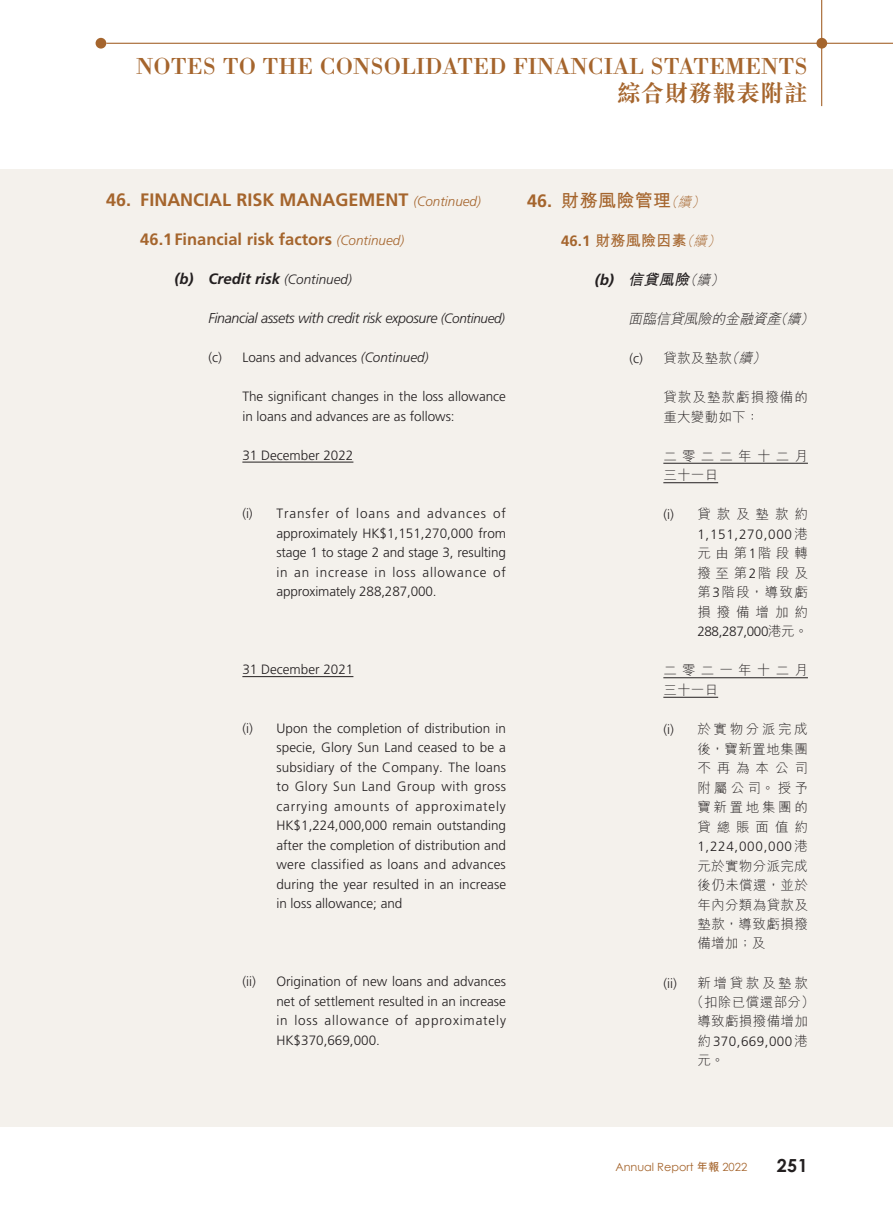
<style>
.page{position:relative;width:893px;height:1212px;background:#fff}
.page>*{position:absolute;margin:0;border:0;box-sizing:border-box;transform-origin:0 0}
.t1{font:24px "Bodoni Std";color:#a5652d}
.t2{font:700 24px "M Sung HK";letter-spacing:-.005em;color:#a5652d}
.t3{font:700 18px "Frutiger LT Std";color:#a5652d}
.t4{font:700 18px "M Hei HK";letter-spacing:.02em;color:#a5652d}
.t5{font:700 18px "Century Gothic";color:#231f20}
.t6{font:700 16.5px "Frutiger LT Std";color:#a5652d}
.t7{font:italic 700 15px "Frutiger LT Std";color:#231f20}
.t8{font:700 15px "M Hei HK";letter-spacing:.02em;color:#a5652d}
.t9{font:italic 700 15px "M Hei HK";color:#231f20}
.t10{font:italic 300 14.25px "Frutiger LT Std";letter-spacing:-.025em;color:#231f20}
.t11{font:italic 300 14.25px "M Hei HK";color:#231f20}
.t12{font:300 13.5px/19.5px "Frutiger LT Std";color:#231f20;text-align:justify}
.t13{font:300 13.5px/19.5px "M Hei HK";letter-spacing:.08em;color:#231f20;text-align:justify}
.t14{font:300 13.5px "Frutiger LT Std";letter-spacing:.05em;color:#231f20}
.t15{font:300 13.5px/19.5px "M Hei HK";letter-spacing:.385em;color:#231f20}
.t16{font:300 13.5px/19.5px "M Hei HK";letter-spacing:.03em;color:#231f20;text-align:center}
.t17{font:300 13.5px "Frutiger LT Std";letter-spacing:-.03em;color:#231f20}
.t18{font:300 13.5px "Frutiger LT Std";letter-spacing:.03em;color:#231f20}
.t19{font:11.25px "Century Gothic";color:#a5652d}
.s1{font-weight:300;font-style:italic;font-size:13.5px}
.s2{font-weight:300;font-size:13.5px}
.s3{font-size:13.5px}
.s4{font-style:italic}
.s5{font-family:"Frutiger LT Std"}
.s6{font-family:"M Hei HK"}
.s7{font-family:"M Hei HK";font-weight:700}
</style>
<div class="page">
<div style="left:0;top:170px;width:893px;height:957px;background:#f4f1ec"></div>
<hr style="left:106px;top:43px;width:787px;height:1px;background:#a5652d">
<div style="left:96px;top:38px;width:10px;height:11px;background:#a5652d;border-radius:50%"></div>
<div style="left:816px;top:38px;width:11px;height:11px;background:#a5652d;border-radius:50%"></div>
<hr style="left:821px;top:0;width:1px;height:106px;background:#a5652d">
<hr style="left:242px;top:462px;width:111px;height:1px;background:#231f20">
<hr style="left:242px;top:676px;width:111px;height:1px;background:#231f20">
<hr style="left:663px;top:463px;width:145px;height:1px;background:#231f20">
<hr style="left:663px;top:482px;width:55px;height:1px;background:#231f20">
<hr style="left:663px;top:677px;width:145px;height:1px;background:#231f20">
<hr style="left:663px;top:697px;width:55px;height:1px;background:#231f20">
<h1 class="t1" style="left:136px;top:52px;width:673px">NOTES TO THE CONSOLIDATED FINANCIAL STATEMENTS</h1>
<h1 class="t2" style="left:617px;top:81px;width:193px">綜合財務報表附註</h1>
<h2 class="t3" style="left:106px;top:189px;width:376px">46. FINANCIAL RISK MANAGEMENT <span class="s1">(Continued)</span></h2>
<p class="t6" style="left:140px;top:230px;width:265px">46.1Financial risk factors <span class="s1">(Continued)</span></p>
<p class="t7" style="left:174px;top:270px;width:179px">(b) Credit risk <span class="s2">(Continued)</span></p>
<p class="t10" style="left:208px;top:310px;width:298px">Financial assets with credit risk exposure <span class="s3">(Continued)</span></p>
<p class="t12" style="left:208px;top:348px;width:222px">(c) Loans and advances <span class="s4">(Continued)</span></p>
<p class="t12" style="left:242px;top:387px;width:265px">The significant changes in the loss allowance in loans and advances are as follows:</p>
<p class="t12" style="left:242px;top:446px;width:113px">31 December 2022</p>
<p class="t12" style="left:276px;top:504px;width:231px;text-indent:-34px">(i) Transfer of loans and advances of approximately HK$1,151,270,000 from stage 1 to stage 2 and stage 3, resulting in an increase in loss allowance of approximately 288,287,000.</p>
<p class="t12" style="left:242px;top:660px;width:113px">31 December 2021</p>
<p class="t12" style="left:276px;top:719px;width:231px;text-indent:-34px">(i) Upon the completion of distribution in specie, Glory Sun Land ceased to be a subsidiary of the Company. The loans to Glory Sun Land Group with gross carrying amounts of approximately HK$1,224,000,000 remain outstanding after the completion of distribution and were classified as loans and advances during the year resulted in an increase in loss allowance; and</p>
<p class="t12" style="left:276px;top:972px;width:231px;text-indent:-34px">(ii) Origination of new loans and advances net of settlement resulted in an increase in loss allowance of approximately HK$370,669,000.</p>
<h2 class="t4" style="left:527px;top:188px;width:182px"><span class="s5">46.</span> 財務風險管理<span class="s1">（續）</span></h2>
<p class="t8" style="left:561px;top:230px;width:164px"><span class="s5">46.1</span> 財務風險因素<span class="s1">（續）</span></p>
<p class="t9" style="left:594px;top:269px;width:134px"><span class="s5">(b)</span> 信貸風險<span class="s2">（續）</span></p>
<p class="t11" style="left:628px;top:312px;width:190px">面臨信貸風險的金融資產<span class="s3">（續）</span></p>
<p class="t13" style="left:629px;top:349px;width:141px"><span class="s5">(c)</span> 貸款及墊款<span class="s4">（續）</span></p>
<p class="t13" style="left:663px;top:388px;width:146px">貸款及墊款虧損撥備的重大變動如下：</p>
<p class="t15" style="left:663px;top:446px;width:146px">二零二二年十二月三十一日</p>
<p class="t13" style="left:663px;top:505px;width:146px"><span class="s5">(i)</span> 貸款及墊款約</p>
<p class="t14" style="left:697px;top:527px;width:112px">1,151,270,000 <span class="s6">港</span></p>
<p class="t13" style="left:697px;top:544px;width:112px">元由第<span class="s5">1</span>階段轉撥至第<span class="s5">2</span>階段及第<span class="s5">3</span>階段，導致虧損撥備增加約</p>
<p class="t17" style="left:697px;top:624px;width:112px">288,287,000<span class="s6">港元。</span></p>
<p class="t15" style="left:663px;top:660px;width:146px">二零二一年十二月三十一日</p>
<p class="t13" style="left:697px;top:719px;width:112px;text-indent:-34px"><span class="s5">(i)</span> 於實物分派完成後，寶新置地集團不再為本公司附屬公司。授予寶新置地集團的貸總賬面值約</p>
<p class="t14" style="left:697px;top:839px;width:112px">1,224,000,000 <span class="s6">港</span></p>
<p class="t13" style="left:697px;top:855px;width:112px">元於實物分派完成後仍未償還，並於年內分類為貸款及墊款，導致虧損撥備增加；及</p>
<p class="t12" style="left:663px;top:973px;width:15px">(ii)</p>
<p class="t16" style="left:691px;top:972px;width:126px">新增貸款及墊款（扣除已償還部分）導致虧損撥備增加</p>
<p class="t18" style="left:697px;top:1034px;width:112px"><span class="s6">約</span>370,669,000<span class="s6">港</span></p>
<p class="t13" style="left:697px;top:1050px;width:28px">元。</p>
<p class="t19" style="left:615px;top:1159px;width:133px">Annual Report <span class="s7">年報</span> 2022</p>
<h2 class="t5" style="left:777px;top:1152px;width:33px">251</h2>
</div>
